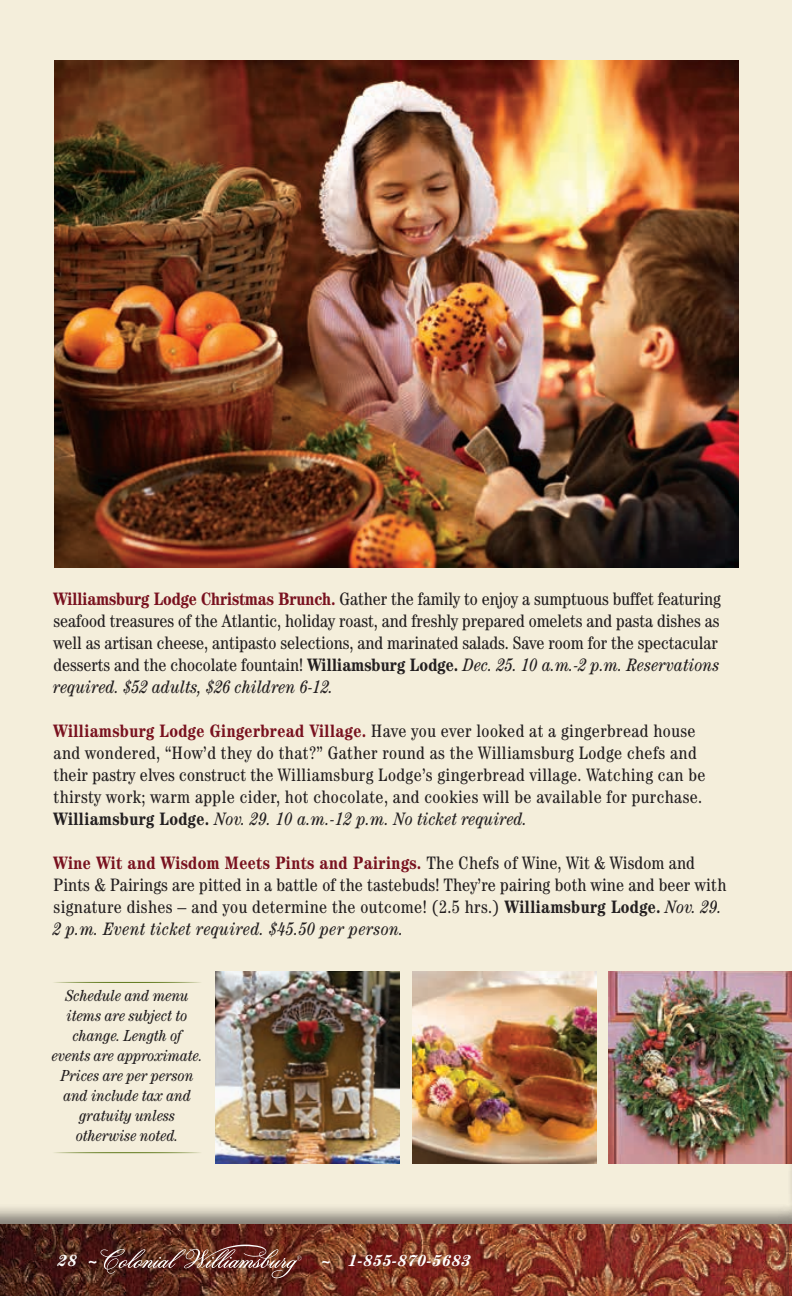
<style>
.page{position:relative;width:792px;height:1296px;background:#f4eedb}
.page>*{position:absolute;margin:0;border:0;box-sizing:border-box;transform-origin:0 0}
.t1{font:condensed 18px/22px "Century Std";letter-spacing:.01em;color:#231f20}
.t2{font:italic condensed 16px/20px "Century Std";color:#231f20;text-align:center}
.t3{font:italic 700 condensed 16px "Century Std";letter-spacing:.05em;color:#fff;scale:1.1 1}
.s1{font-weight:700;color:#79111f}
.s2{font-weight:700}
.s3{font-style:italic}
</style>
<div class="page">
<img style="left:215px;top:972px;width:185px;height:191px">
<img style="left:609px;top:972px;width:183px;height:191px">
<img style="left:55px;top:60px;width:683px;height:508px">
<div style="left:787px;top:1141px;width:5px;height:81px;background:#231f20;opacity:.75"></div>
<img style="left:412px;top:972px;width:184px;height:191px">
<div style="left:0;top:1203px;width:792px;height:93px;background:#231f20;opacity:.55"></div>
<img style="left:0;top:1224px;width:777px;height:72px">
<div style="left:777px;top:1203px;width:15px;height:93px;background:#231f20;opacity:.55"></div>
<img style="left:790px;top:1224px;width:2px;height:72px">
<img style="left:101px;top:1245px;width:201px;height:33px">
<hr style="left:52px;top:982px;width:150px;height:1px;background:#5d7819">
<hr style="left:52px;top:1152px;width:150px;height:1px;background:#5d7819">
<p class="t1" style="left:54px;top:588px;width:669px"><span class="s1">Williamsburg Lodge Christmas Brunch.</span> Gather the family to enjoy a sumptuous buffet featuring seafood treasures of the Atlantic, holiday roast, and freshly prepared omelets and pasta dishes as well as artisan cheese, antipasto selections, and marinated salads. Save room for the spectacular desserts and the chocolate fountain! <span class="s2">Williamsburg Lodge.</span> <span class="s3">Dec. 25. 10 a.m.-2 p.m. Reservations required. $52 adults, $26 children 6-12.</span></p>
<p class="t1" style="left:54px;top:720px;width:653px"><span class="s1">Williamsburg Lodge Gingerbread Village.</span> Have you ever looked at a gingerbread house and wondered, “How’d they do that?” Gather round as the Williamsburg Lodge chefs and their pastry elves construct the Williamsburg Lodge’s gingerbread village. Watching can be thirsty work; warm apple cider, hot chocolate, and cookies will be available for purchase.<br><span class="s2">Williamsburg Lodge.</span> <span class="s3">Nov. 29. 10 a.m.-12 p.m. No ticket required.</span></p>
<p class="t1" style="left:54px;top:852px;width:674px"><span class="s1">Wine Wit and Wisdom Meets Pints and Pairings.</span> The Chefs of Wine, Wit &amp; Wisdom and Pints &amp; Pairings are pitted in a battle of the tastebuds! They’re pairing both wine and beer with signature dishes – and you determine the outcome! (2.5 hrs.) <span class="s2">Williamsburg Lodge.</span> <span class="s3">Nov. 29.<br>2 p.m. Event ticket required. $45.50 per person.</span></p>
<p class="t2" style="left:52px;top:986px;width:152px">Schedule and menu items are subject to change. Length of events are approximate.<br>Prices are per person and include tax and gratuity unless otherwise noted.</p>
<p class="t3" style="left:58px;top:1252px;width:38px">28 ~</p>
<p class="t3" style="left:321px;top:1252px;width:137px">~ 1-855-870-5683</p>
</div>
